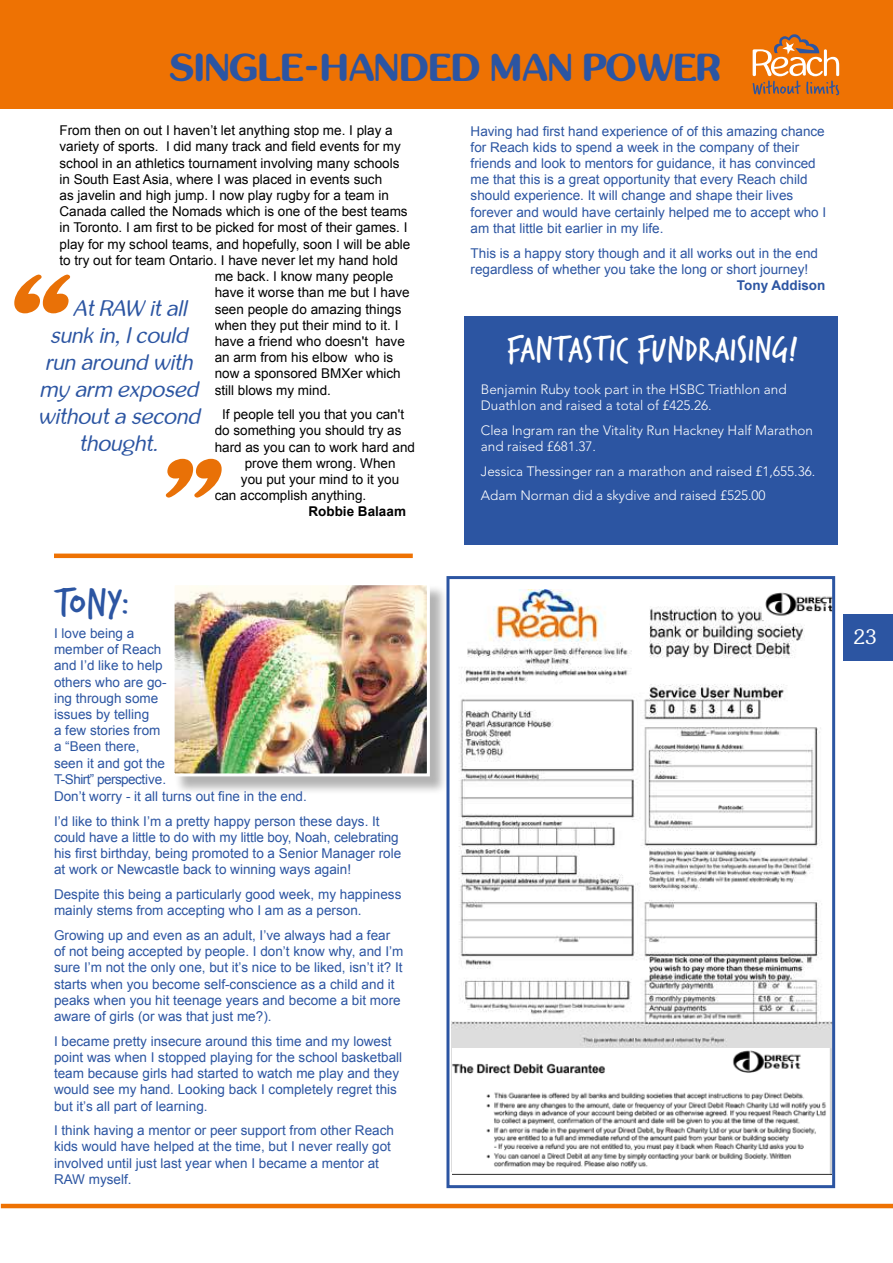
<style>
.page{position:relative;width:893px;height:1263px;background:#fff}
.page>*{position:absolute;margin:0;border:0;box-sizing:border-box;transform-origin:0 0}
.t1{font:42px "Verveine W01";color:#2c55a2}
.t2{font:700 39px "inglobal";color:#2c55a2}
.t3{font:36px "Verveine W01";color:#fff}
.t4{font:italic 22.5px "inglobal";color:#2c55a2}
.t5{font:21px "inglobal";color:#fff}
.t6{font:13.5px/16.2px "Arial";color:#2c55a2}
.t7{font:13.5px "Arial";color:#000}
.t8{font:300 13.5px/16.2px "Avenir LT Std";color:#fff}
.t9{font:700 13.5px "Arial";color:#000}
.t10{font:700 13.5px "Arial";color:#2c55a2}
</style>
<div class="page">
<div style="left:0;top:0;width:893px;height:108px;background:#ee7203"></div>
<svg style="left:753px;top:34px;width:86px;height:61px"></svg>
<img style="left:451px;top:589px;width:380px;height:583px">
<img style="left:452px;top:1048px;width:379px;height:126px">
<img style="left:763px;top:590px;width:73px;height:30px">
<div style="left:446px;top:576px;width:389px;height:612px;border:3px solid #2c55a2"></div>
<svg style="left:14px;top:275px;width:56px;height:38px"></svg>
<svg style="left:166px;top:459px;width:56px;height:39px"></svg>
<div style="left:174px;top:584px;width:275px;height:211px;background:#000;opacity:.3"></div>
<img style="left:176px;top:586px;width:250px;height:186px">
<div style="left:172px;top:582px;width:258px;height:194px;border:3px solid #fff"></div>
<div style="left:54px;top:553px;width:359px;height:5px;background:#ee7203"></div>
<hr style="left:1px;top:1204px;width:892px;height:4px;background:#ee7203">
<div style="left:464px;top:317px;width:374px;height:228px;background:#2c55a2"></div>
<div style="left:844px;top:614px;width:49px;height:47px;background:#2c55a2"></div>
<h2 class="t2" style="left:170px;top:46px;width:553px">SINGLE-HANDED MAN POWER</h2>
<p class="t7" style="left:60px;top:122px;width:335px">From then on out I haven’t let anything stop me. I play a</p>
<p class="t7" style="left:60px;top:138px;width:343px">variety of sports. I did many track and field events for my</p>
<p class="t7" style="left:60px;top:154px;width:341px">school in an athletics tournament involving many schools</p>
<p class="t7" style="left:60px;top:170px;width:324px">in South East Asia, where I was placed in events such</p>
<p class="t7" style="left:60px;top:186px;width:331px">as javelin and high jump. I now play rugby for a team in</p>
<p class="t7" style="left:60px;top:203px;width:350px">Canada called the Nomads which is one of the best teams</p>
<p class="t7" style="left:60px;top:219px;width:349px">in Toronto. I am first to be picked for most of their games. I</p>
<p class="t7" style="left:60px;top:235px;width:352px">play for my school teams, and hopefully, soon I will be able</p>
<p class="t7" style="left:60px;top:251px;width:340px">to try out for team Ontario. I have never let my hand hold</p>
<p class="t7" style="left:215px;top:267px;width:180px">me back. I know many people</p>
<p class="t7" style="left:215px;top:284px;width:197px">have it worse than me but I have</p>
<p class="t7" style="left:215px;top:300px;width:188px">seen people do amazing things</p>
<p class="t7" style="left:215px;top:316px;width:185px">when they put their mind to it. I</p>
<p class="t7" style="left:215px;top:332px;width:192px">have a friend who doesn't have</p>
<p class="t7" style="left:215px;top:348px;width:180px">an arm from his elbow who is</p>
<p class="t7" style="left:215px;top:365px;width:188px">now a sponsored BMXer which</p>
<p class="t7" style="left:215px;top:381px;width:118px">still blows my mind.</p>
<p class="t7" style="left:222px;top:406px;width:183px">If people tell you that you can't</p>
<p class="t7" style="left:215px;top:422px;width:188px">do something you should try as</p>
<p class="t7" style="left:215px;top:438px;width:202px">hard as you can to work hard and</p>
<p class="t7" style="left:245px;top:454px;width:152px">prove them wrong. When</p>
<p class="t7" style="left:241px;top:470px;width:160px">you put your mind to it you</p>
<p class="t7" style="left:215px;top:487px;width:153px">can accomplish anything.</p>
<p class="t9" style="left:308px;top:503px;width:99px">Robbie Balaam</p>
<h3 class="t4" style="left:73px;top:295px;width:115px">At RAW it all</h3>
<h3 class="t4" style="left:50px;top:322px;width:138px">sunk in, I could</h3>
<h3 class="t4" style="left:45px;top:349px;width:149px">run around with</h3>
<h3 class="t4" style="left:40px;top:376px;width:160px">my arm exposed</h3>
<h3 class="t4" style="left:38px;top:403px;width:163px">without a second</h3>
<h3 class="t4" style="left:79px;top:430px;width:80px">thought.</h3>
<h1 class="t1" style="left:54px;top:575px;width:77px">TONY:</h1>
<p class="t6" style="left:54px;top:625px;width:114px">I love being a member of Reach and I’d like to help others who are go&shy;ing through some issues by telling<br>a few stories from a “Been there, seen it and got the<br>T-Shirt” perspective.</p>
<p class="t6" style="left:54px;top:784px;width:327px;line-height:24.8px">Don’t worry - it all turns out fine in the end.<br>I’d like to think I’m a pretty happy person these days. It</p>
<p class="t6" style="left:54px;top:829px;width:349px">could have a little to do with my little boy, Noah, celebrating his first birthday, being promoted to a Senior Manager role at work or Newcastle back to winning ways again!</p>
<p class="t6" style="left:54px;top:886px;width:349px">Despite this being a particularly good week, my happiness mainly stems from accepting who I am as a person.</p>
<p class="t6" style="left:54px;top:927px;width:351px">Growing up and even as an adult, I’ve always had a fear of not being accepted by people. I don’t know why, and I’m sure I’m not the only one, but it’s nice to be liked, isn’t it? It starts when you become self-conscience as a child and it peaks when you hit teenage years and become a bit more aware of girls (or was that just me?).</p>
<p class="t6" style="left:54px;top:1033px;width:350px">I became pretty insecure around this time and my lowest point was when I stopped playing for the school basketball team because girls had started to watch me play and they would see my hand. Looking back I completely regret this but it’s all part of learning.</p>
<p class="t6" style="left:54px;top:1122px;width:341px">I think having a mentor or peer support from other Reach kids would have helped at the time, but I never really got involved until just last year when I became a mentor at RAW myself.</p>
<p class="t6" style="left:471px;top:123px;width:357px">Having had first hand experience of of this amazing chance for Reach kids to spend a week in the company of their friends and look to mentors for guidance, it has convinced me that this is a great opportunity that every Reach child should experience. It will change and shape their lives forever and would have certainly helped me to accept who I am that little bit earlier in my life.</p>
<p class="t6" style="left:471px;top:245px;width:349px">This is a happy story though and it all works out in the end regardless of whether you take the long or short journey!</p>
<p class="t10" style="left:737px;top:276px;width:90px">Tony Addison</p>
<h3 class="t3" style="left:506px;top:325px;width:293px">FANTASTIC FUNDRAISING!</h3>
<p class="t8" style="left:481px;top:381px;width:307px">Benjamin Ruby took part in the HSBC Triathlon and<br>Duathlon and raised a total of £425.26.</p>
<p class="t8" style="left:481px;top:422px;width:334px">Clea Ingram ran the Vitality Run Hackney Half Marathon and raised £681.37.</p>
<p class="t8" style="left:481px;top:459px;width:336px;line-height:24.8px">Jessica Thessinger ran a marathon and raised £1,655.36.<br>Adam Norman did a skydive and raised £525.00</p>
<h3 class="t5" style="left:853px;top:624px;width:25px">23</h3>
</div>
